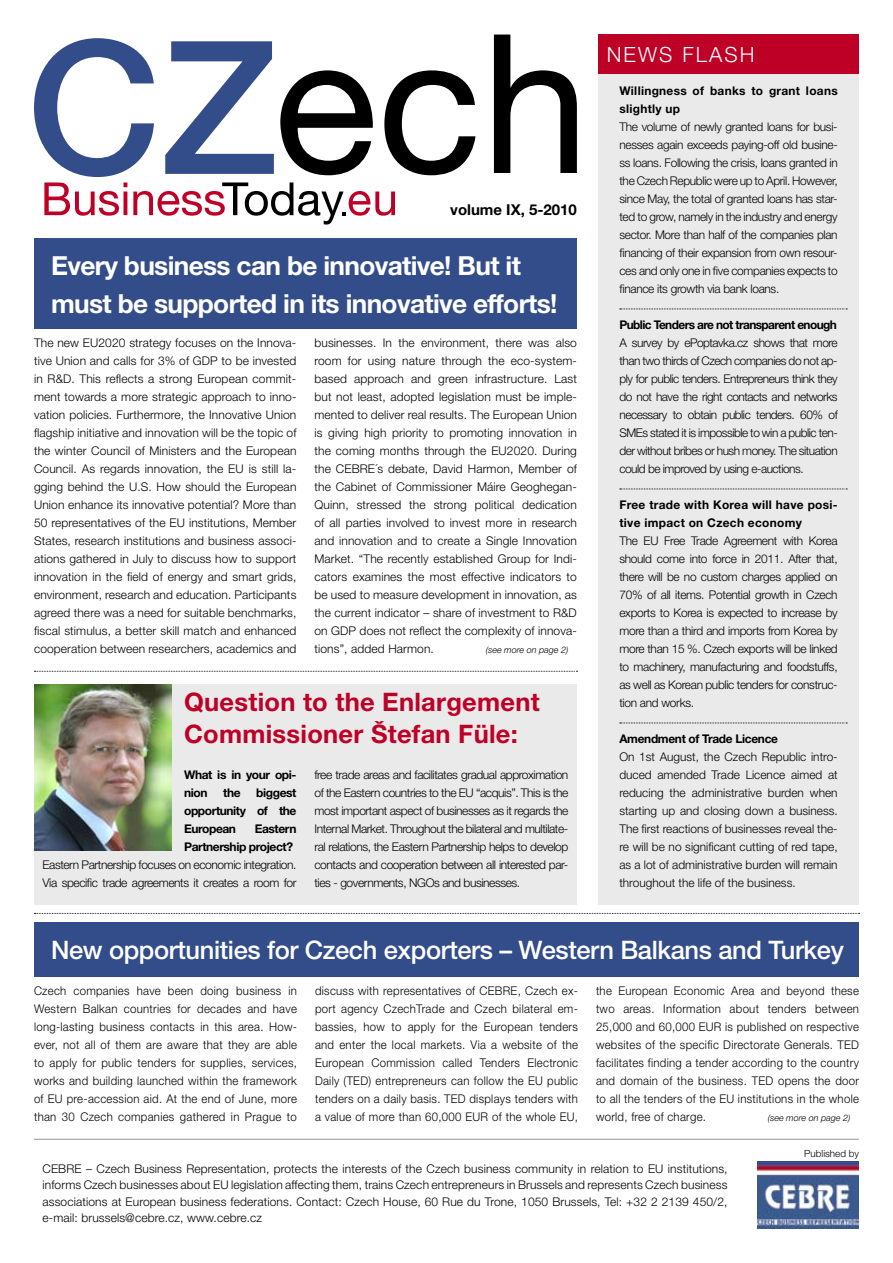
<style>
.page{position:relative;width:893px;height:1263px;background:#fff}
.page>*{position:absolute;margin:0;border:0;box-sizing:border-box;transform-origin:0 0}
.t1{font:700 26.25px/37.5px "Helvetica Neue CE";letter-spacing:-.025em;color:#fff}
.t2{font:500 25.5px "Helvetica Neue CE";letter-spacing:-.015em;color:#fff}
.t3{font:700 25.5px/31.5px "Helvetica Neue CE";letter-spacing:.01em;color:#be0027}
.t4{font:300 21px "Helvetica Neue CE";color:#fff}
.t5{font:700 15px "Helvetica Neue CE";color:#000}
.t6{font:300 12px/18px "Helvetica Neue CE";color:#000;text-align:justify}
.t7{font:300 12px/18px "Helvetica Neue CE";color:#000;text-align:justify;scale:.95 1}
.t8{font:700 12px/18px "Helvetica Neue CE";letter-spacing:-.03em;color:#000}
.t9{font:700 12px/18px "Helvetica Neue CE";letter-spacing:.025em;color:#000}
.t10{font:300 12px/18px "Helvetica Neue CE";letter-spacing:-.035em;color:#000}
.t11{font:700 12px "Helvetica Neue CE";letter-spacing:-.05em;color:#000}
.t12{font:300 9.9px "Helvetica Neue CE";color:#000}
.t13{font:italic 300 9px "Helvetica Neue CE";color:#000}
</style>
<div class="page">
<div style="left:34px;top:684px;width:543px;height:221px;background:#eaeaea"></div>
<div style="left:598px;top:42px;width:261px;height:863px;background:#eaeaea"></div>
<svg style="left:620px;top:309px;width:227px;height:1px"></svg>
<svg style="left:620px;top:489px;width:227px;height:1px"></svg>
<svg style="left:620px;top:723px;width:227px;height:1px"></svg>
<div style="left:598px;top:34px;width:261px;height:39px;background:#be0027"></div>
<svg style="left:494px;top:35px;width:83px;height:138px"></svg>
<svg style="left:34px;top:38px;width:441px;height:187px"></svg>
<img style="left:757px;top:1161px;width:102px;height:68px">
<div style="left:34px;top:923px;width:825px;height:54px;background:#334d8a"></div>
<hr style="left:34px;top:1139px;width:825px;height:1px;background:#939393">
<div style="left:34px;top:239px;width:543px;height:90px;background:#334d8a"></div>
<svg style="left:34px;top:913px;width:826px;height:1px"></svg>
<svg style="left:34px;top:671px;width:543px;height:1px"></svg>
<img style="left:34px;top:684px;width:137px;height:167px">
<p class="t5" style="left:450px;top:201px;width:128px">volume IX, 5-2010</p>
<h1 class="t1" style="left:51px;top:247px;width:508px">Every business can be innovative! But it must be supported in its innovative efforts!</h1>
<p class="t6" style="left:34px;top:334px;width:264px">The new EU2020 strategy focuses on the Innova&shy;tive Union and calls for 3% of GDP to be invested in R&amp;D. This reflects a strong European commit&shy;ment towards a more strategic approach to inno&shy;vation policies. Furthermore, the Innovative Union flagship initiative and innovation will be the topic of the winter Council of Ministers and the European Council. As regards innovation, the EU is still la&shy;gging behind the U.S. How should the European Union enhance its innovative potential? More than 50 representatives of the EU institutions, Member States, research institutions and business associ&shy;ations gathered in July to discuss how to support innovation in the field of energy and smart grids, environment, research and education. Participants agreed there was a need for suitable benchmarks, fiscal stimulus, a better skill match and enhanced cooperation between researchers, academics and</p>
<p class="t6" style="left:314px;top:334px;width:264px">businesses. In the environment, there was also room for using nature through the eco-system&shy;based approach and green infrastructure. Last but not least, adopted legislation must be imple&shy;mented to deliver real results. The European Union is giving high priority to promoting innovation in the coming months through the EU2020. During the CEBRE´s debate, David Harmon, Member of the Cabinet of Commissioner Máire Geoghegan-Quinn, stressed the strong political dedication of all parties involved to invest more in research and innovation and to create a Single Innovation Market. “The recently established Group for Indi&shy;cators examines the most effective indicators to be used to measure development in innovation, as the current indicator – share of investment to R&amp;D on GDP does not reflect the complexity of innova&shy;tions”, added Harmon.</p>
<p class="t13" style="left:486px;top:645px;width:84px">(see more on page 2)</p>
<h2 class="t3" style="left:184px;top:686px;width:357px">Question to the Enlargement<br>Commissioner Štefan Füle:</h2>
<p class="t8" style="left:184px;top:766px;width:114px">What is in your opi&shy;nion</p>
<p class="t8" style="left:184px;top:784px;width:114px;text-align:justify;text-indent:72px">biggest opportunity of the European</p>
<p class="t8" style="left:223px;top:784px;width:19px">the</p>
<p class="t8" style="left:184px;top:820px;width:114px;text-align:right">Eastern<br>Partnership project?</p>
<p class="t10" style="left:43px;top:856px;width:255px">Eastern Partnership focuses on economic integration.<br>Via specific trade agreements it creates a room for</p>
<p class="t6" style="left:314px;top:766px;width:255px">free trade areas and facilitates gradual approximation of the Eastern countries to the EU “acquis”. This is the most important aspect of businesses as it regards the Internal Market. Throughout the bilateral and multilate&shy;ral relations, the Eastern Partnership helps to develop contacts and cooperation between all interested par&shy;ties - governments, NGOs and businesses.</p>
<h3 class="t4" style="left:607px;top:42px;width:105px">News Flash</h3>
<p class="t9" style="left:619px;top:82px;width:220px">Willingness of banks to grant loans slightly up</p>
<p class="t6" style="left:619px;top:118px;width:220px">The volume of newly granted loans for busi&shy;nesses again exceeds paying-off old busine&shy;ss loans. Following the crisis, loans granted in the Czech Republic were up to April. However, since May, the total of granted loans has star&shy;ted to grow, namely in the industry and energy sector. More than half of the companies plan financing of their expansion from own resour&shy;ces and only one in five companies expects to finance its growth via bank loans.</p>
<p class="t11" style="left:619px;top:318px;width:219px">Public Tenders are not transparent enough</p>
<p class="t6" style="left:619px;top:334px;width:220px">A survey by ePoptavka.cz shows that more than two thirds of Czech companies do not ap&shy;ply for public tenders. Entrepreneurs think they do not have the right contacts and networks necessary to obtain public tenders. 60% of SMEs stated it is impossible to win a public ten&shy;der without bribes or hush money. The situation could be improved by using e-auctions.</p>
<p class="t9" style="left:619px;top:496px;width:220px">Free trade with Korea will have posi&shy;tive impact on Czech economy</p>
<p class="t6" style="left:619px;top:532px;width:220px">The EU Free Trade Agreement with Korea should come into force in 2011. After that, there will be no custom charges applied on 70% of all items. Potential growth in Czech exports to Korea is expected to increase by more than a third and imports from Korea by more than 15 %. Czech exports will be linked to machinery, manufacturing and foodstuffs, as well as Korean public tenders for construc&shy;tion and works.</p>
<p class="t8" style="left:619px;top:730px;width:160px">Amendment of Trade Licence</p>
<p class="t6" style="left:619px;top:748px;width:220px">On 1st August, the Czech Republic intro&shy;duced amended Trade Licence aimed at reducing the administrative burden when starting up and closing down a business.<br>The first reactions of businesses reveal the&shy;re will be no significant cutting of red tape, as a lot of administrative burden will remain throughout the life of the business.</p>
<h2 class="t2" style="left:51px;top:936px;width:794px">New opportunities for Czech exporters – Western Balkans and Turkey</h2>
<p class="t7" style="left:34px;top:982px;width:278px">Czech companies have been doing business in Western Balkan countries for decades and have long-lasting business contacts in this area. How&shy;ever, not all of them are aware that they are able to apply for public tenders for supplies, services, works and building launched within the framework of EU pre-accession aid. At the end of June, more than 30 Czech companies gathered in Prague to</p>
<p class="t7" style="left:315px;top:982px;width:278px">discuss with representatives of CEBRE, Czech ex&shy;port agency CzechTrade and Czech bilateral em&shy;bassies, how to apply for the European tenders and enter the local markets. Via a website of the European Commission called Tenders Electronic Daily (TED) entrepreneurs can follow the EU public tenders on a daily basis. TED displays tenders with a value of more than 60,000 EUR of the whole EU,</p>
<p class="t7" style="left:596px;top:982px;width:278px">the European Economic Area and beyond these two areas. Information about tenders between 25,000 and 60,000 EUR is published on respective websites of the specific Directorate Generals. TED facilitates finding a tender according to the country and domain of the business. TED opens the door to all the tenders of the EU institutions in the whole world, free of charge.</p>
<p class="t13" style="left:768px;top:1112px;width:84px">(see more on page 2)</p>
<p class="t6" style="left:43px;top:1160px;width:687px;line-height:16.5px">CEBRE – Czech Business Representation, protects the interests of the Czech business community in relation to EU institutions, informs Czech businesses about EU legislation affecting them, trains Czech entrepreneurs in Brussels and represents Czech business associations at European business federations. Contact: Czech House, 60 Rue du Trone, 1050 Brussels, Tel: +32 2 2139 450/2, e-mail: brussels@cebre.cz, www.cebre.cz</p>
<p class="t12" style="left:804px;top:1148px;width:56px">Published by</p>
</div>
